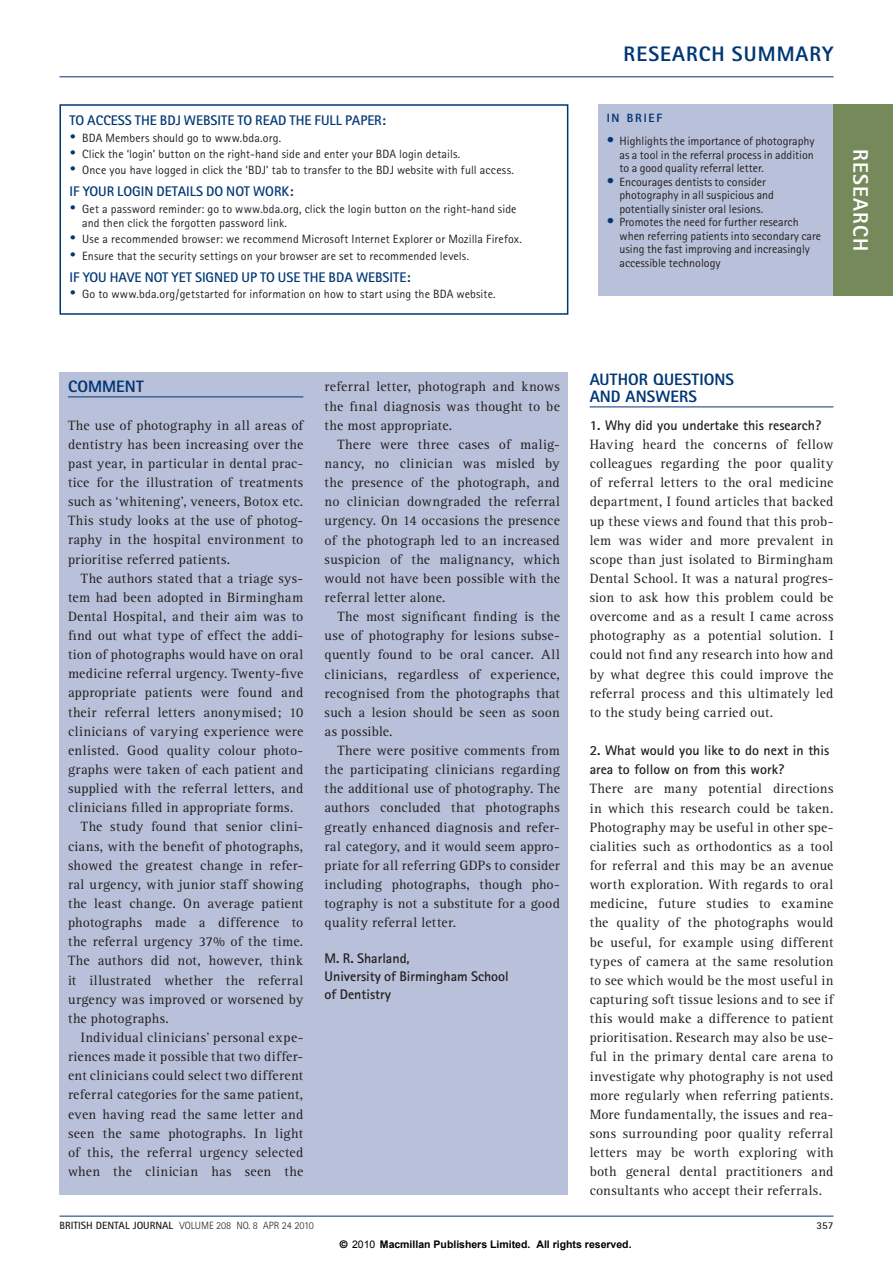
<style>
.page{position:relative;width:893px;height:1263px;background:#fff}
.page>*{position:absolute;margin:0;border:0;box-sizing:border-box;transform-origin:0 0}
.t1{font:800 21px "Rotis Sans Serif";letter-spacing:.05em;color:#013775}
.t2{font:800 21px "Rotis Sans Serif";letter-spacing:.05em;color:#fff}
.t3{font:800 16.5px/17.2px "Rotis Sans Serif";color:#013775}
.t4{font:13.95px/19.2px "Rotis Serif";letter-spacing:.02em;color:#231f20;text-align:justify}
.t5{font:700 13.95px/18px "Rotis Sans Serif";color:#231f20}
.t6{font:700 13.95px "Rotis Sans Serif";color:#013775}
.t7{font:13.95px "Rotis Serif";color:#231f20}
.t8{font:12px/13.5px "Rotis Sans Serif";color:#231f20}
.t9{font:800 12px "Rotis Sans Serif";letter-spacing:.15em;color:#013775}
.t10{font:700 10.5px "Arial";color:#000}
.t11{font:300 10.5px "Rotis Sans Serif";color:#231f20}
.t12{font:700 10.5px "Rotis Sans Serif";color:#231f20}
.s1{color:#013775}
.s2{font-size:15px;color:#013775}
.s3{font-weight:700}
.s4{font-family:"Helvetica"}
.s5{font-weight:400}
</style>
<div class="page">
<div style="left:59px;top:372px;width:509px;height:823px;background:#b9c0d9"></div>
<hr style="left:68px;top:397px;width:235px;height:1px;background:#013775">
<hr style="left:59px;top:76px;width:774px;height:1px;background:#013775">
<div style="left:59px;top:104px;width:509px;height:211px;border:2px solid #013775"></div>
<div style="left:598px;top:104px;width:295px;height:192px;background:#b9c0d9"></div>
<div style="left:833px;top:104px;width:60px;height:192px;background:#76895b"></div>
<hr style="left:590px;top:407px;width:243px;height:1px;background:#013775">
<hr style="left:59px;top:1216px;width:774px;height:1px;background:#013775">
<p class="t6" style="left:69px;top:116px;width:318px">TO ACCESS THE BDJ WEBSITE TO READ THE FULL PAPER:</p>
<p class="t8" style="left:69px;top:132px;width:213px"><span class="s1">•</span> BDA Members should go to www.bda.org.</p>
<p class="t8" style="left:69px;top:148px;width:392px"><span class="s1">•</span> Click the ‘login’ button on the right-hand side and enter your BDA login details.</p>
<p class="t8" style="left:69px;top:165px;width:446px"><span class="s1">•</span> Once you have logged in click the ‘BDJ’ tab to transfer to the BDJ website with full access.</p>
<p class="t6" style="left:69px;top:187px;width:225px">IF YOUR LOGIN DETAILS DO NOT WORK:</p>
<p class="t8" style="left:82px;top:203px;width:436px;line-height:14.2px;text-indent:-13px"><span class="s1">•</span> Get a password reminder: go to www.bda.org, click the login button on the right-hand side and then click the forgotten password link.</p>
<p class="t8" style="left:69px;top:234px;width:454px"><span class="s1">•</span> Use a recommended browser: we recommend Microsoft Internet Explorer or Mozilla Firefox.</p>
<p class="t8" style="left:69px;top:250px;width:401px"><span class="s1">•</span> Ensure that the security settings on your browser are set to recommended levels.</p>
<p class="t6" style="left:69px;top:272px;width:342px">IF YOU HAVE NOT YET SIGNED UP TO USE THE BDA WEBSITE:</p>
<p class="t8" style="left:69px;top:289px;width:428px"><span class="s1">•</span> Go to www.bda.org/getstarted for information on how to start using the BDA website.</p>
<h1 class="t1" style="left:624px;top:47px;width:211px">RESEARCH SUMMARY</h1>
<p class="t9" style="left:607px;top:113px;width:57px">IN BRIEF</p>
<p class="t8" style="left:619px;top:136px;width:197px;text-align:justify;text-indent:-13px"><span class="s2">•</span> Highlights the importance of photography as a tool in the referral process in addition to a good quality referral letter.</p>
<p class="t8" style="left:619px;top:176px;width:156px;text-indent:-13px"><span class="s2">•</span> Encourages dentists to consider photography in all suspicious and potentially sinister oral lesions.</p>
<p class="t8" style="left:619px;top:217px;width:203px;text-indent:-13px"><span class="s2">•</span> Promotes the need for further research when referring patients into secondary care using the fast improving and increasingly accessible technology</p>
<h1 class="t2" style="left:868px;top:149px;width:103px;rotate:90deg">RESEARCH</h1>
<p class="t3" style="left:68px;top:380px;width:77px">COMMENT</p>
<p class="t4" style="left:68px;top:417px;width:237px">The use of photography in all areas of dentistry has been increasing over the past year, in particular in dental prac&shy;tice for the illustration of treatments such as ‘whitening’, veneers, Botox etc.<br>This study looks at the use of photog&shy;raphy in the hospital environment to prioritise referred patients.</p>
<p class="t4" style="left:81px;top:570px;width:224px">The authors stated that a triage sys-</p>
<p class="t4" style="left:68px;top:589px;width:237px">tem had been adopted in Birmingham</p>
<p class="t4" style="left:68px;top:608px;width:237px">Dental Hospital, and their aim was to</p>
<p class="t4" style="left:68px;top:627px;width:237px">find out what type of effect the addi-</p>
<p class="t7" style="left:68px;top:649px;width:237px">tion of photographs would have on oral</p>
<p class="t4" style="left:68px;top:665px;width:237px">medicine referral urgency. Twenty-five</p>
<p class="t4" style="left:68px;top:684px;width:237px">appropriate patients were found and</p>
<p class="t4" style="left:68px;top:704px;width:237px">their referral letters anonymised; 10</p>
<p class="t4" style="left:68px;top:723px;width:237px">clinicians of varying experience were</p>
<p class="t4" style="left:68px;top:742px;width:237px">enlisted. Good quality colour photo-</p>
<p class="t4" style="left:68px;top:761px;width:237px">graphs were taken of each patient and</p>
<p class="t4" style="left:68px;top:780px;width:237px">supplied with the referral letters, and</p>
<p class="t4" style="left:68px;top:799px;width:227px">clinicians filled in appropriate forms.</p>
<p class="t4" style="left:81px;top:818px;width:224px">The study found that senior clini-</p>
<p class="t4" style="left:68px;top:838px;width:237px">cians, with the benefit of photographs,</p>
<p class="t4" style="left:68px;top:857px;width:237px">showed the greatest change in refer-</p>
<p class="t4" style="left:68px;top:876px;width:237px">ral urgency, with junior staff showing</p>
<p class="t4" style="left:68px;top:895px;width:237px">the least change. On average patient</p>
<p class="t4" style="left:68px;top:914px;width:237px">photographs made a difference to</p>
<p class="t4" style="left:68px;top:933px;width:237px">the referral urgency 37% of the time.</p>
<p class="t4" style="left:68px;top:952px;width:237px">The authors did not, however, think</p>
<p class="t4" style="left:68px;top:972px;width:237px">it illustrated whether the referral</p>
<p class="t4" style="left:68px;top:991px;width:237px">urgency was improved or worsened by</p>
<p class="t4" style="left:68px;top:1010px;width:102px">the photographs.</p>
<p class="t4" style="left:81px;top:1029px;width:224px">Individual clinicians’ personal expe-</p>
<p class="t4" style="left:68px;top:1048px;width:237px">riences made it possible that two differ-</p>
<p class="t4" style="left:68px;top:1067px;width:237px">ent clinicians could select two different</p>
<p class="t4" style="left:68px;top:1086px;width:237px">referral categories for the same patient,</p>
<p class="t4" style="left:68px;top:1106px;width:237px">even having read the same letter and</p>
<p class="t4" style="left:68px;top:1125px;width:237px">seen the same photographs. In light</p>
<p class="t4" style="left:68px;top:1144px;width:237px">of this, the referral urgency selected</p>
<p class="t4" style="left:68px;top:1163px;width:237px">when the clinician has seen the</p>
<p class="t4" style="left:325px;top:378px;width:237px">referral letter, photograph and knows the final diagnosis was thought to be the most appropriate.</p>
<p class="t4" style="left:325px;top:436px;width:237px;text-indent:13px">There were three cases of malig&shy;nancy, no clinician was misled by the presence of the photograph, and no clinician downgraded the referral urgency. On 14 occasions the presence of the photograph led to an increased suspicion of the malignancy, which would not have been possible with the referral letter alone.</p>
<p class="t4" style="left:325px;top:608px;width:237px;text-indent:13px">The most significant finding is the use of photography for lesions subse&shy;quently found to be oral cancer. All clinicians, regardless of experience, recognised from the photographs that such a lesion should be seen as soon as possible.</p>
<p class="t4" style="left:325px;top:742px;width:237px;text-indent:13px">There were positive comments from the participating clinicians regarding the additional use of photography. The authors concluded that photographs greatly enhanced diagnosis and refer&shy;ral category, and it would seem appro&shy;priate for all referring GDPs to consider including photographs, though pho&shy;tography is not a substitute for a good quality referral letter.</p>
<p class="t5" style="left:325px;top:951px;width:186px">M. R. Sharland,<br>University of Birmingham School of Dentistry</p>
<p class="t3" style="left:590px;top:372px;width:146px">AUTHOR QUESTIONS<br>AND ANSWERS</p>
<p class="t5" style="left:590px;top:418px;width:233px">1. Why did you undertake this research?</p>
<p class="t4" style="left:590px;top:436px;width:245px">Having heard the concerns of fellow colleagues regarding the poor quality of referral letters to the oral medicine department, I found articles that backed up these views and found that this prob&shy;lem was wider and more prevalent in scope than just isolated to Birmingham Dental School. It was a natural progres&shy;sion to ask how this problem could be overcome and as a result I came across photography as a potential solution. I could not find any research into how and by what degree this could improve the referral process and this ultimately led to the study being carried out.</p>
<p class="t5" style="left:590px;top:742px;width:241px;line-height:19.2px">2. What would you like to do next in this area to follow on from this work?</p>
<p class="t4" style="left:590px;top:780px;width:245px">There are many potential directions in which this research could be taken.<br>Photography may be useful in other spe&shy;cialities such as orthodontics as a tool for referral and this may be an avenue worth exploration. With regards to oral medicine, future studies to examine the quality of the photographs would be useful, for example using different types of camera at the same resolution to see which would be the most useful in capturing soft tissue lesions and to see if this would make a difference to patient prioritisation. Research may also be use&shy;ful in the primary dental care arena to investigate why photography is not used more regularly when referring patients.<br>More fundamentally, the issues and rea&shy;sons surrounding poor quality referral letters may be worth exploring with both general dental practitioners and consultants who accept their referrals.</p>
<p class="t11" style="left:59px;top:1222px;width:256px"><span class="s3">BRITISH DENTAL JOURNAL</span> VOLUME 208 NO. 8 APR 24 2010</p>
<p class="t12" style="left:816px;top:1222px;width:18px">357</p>
<p class="t10" style="left:340px;top:1237px;width:293px"><span class="s4">©</span> <span class="s5">2010</span> Macmillan Publishers Limited. All rights reserved.</p>
</div>
